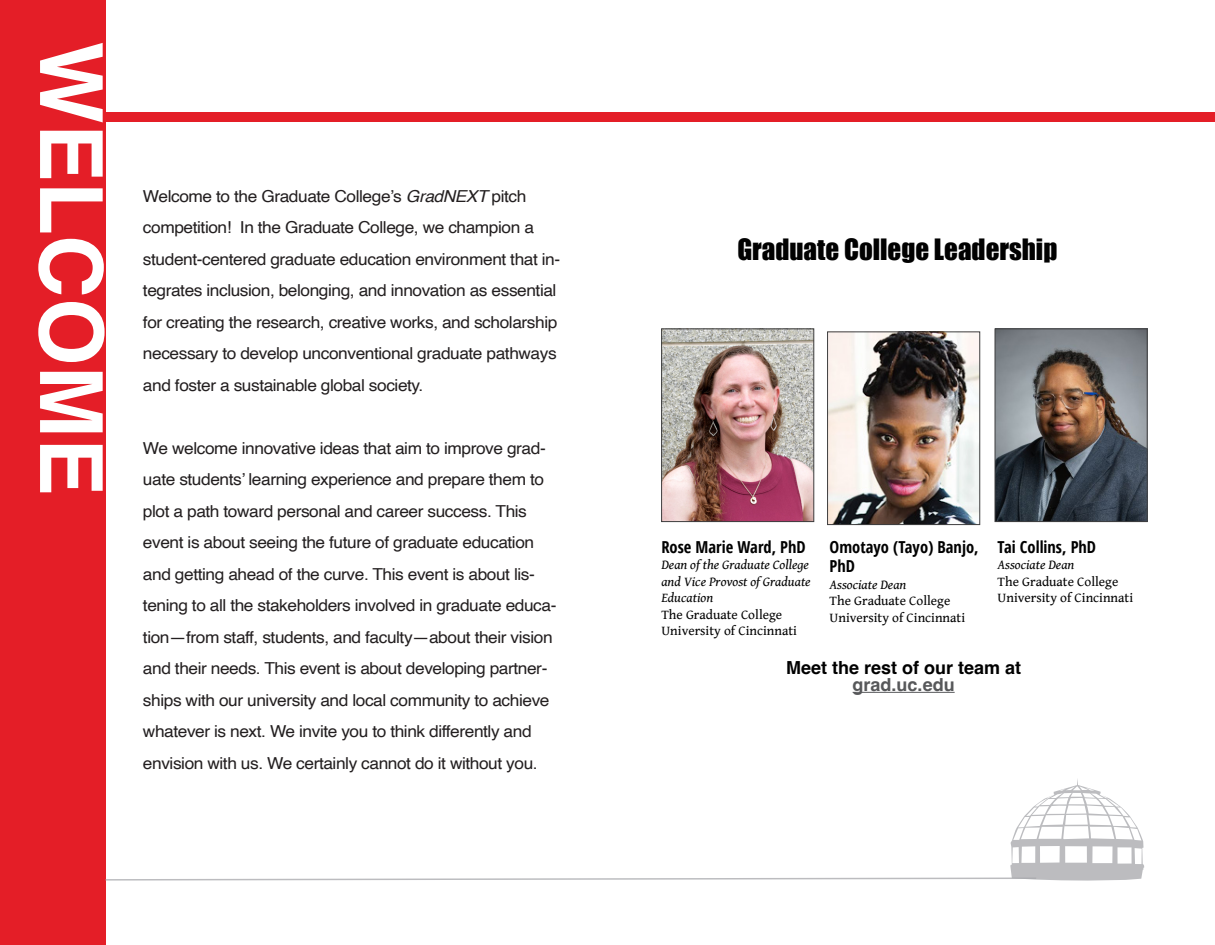
<style>
.page{position:relative;width:1215px;height:945px;background:#fff}
.page>*{position:absolute;margin:0;border:0;box-sizing:border-box;transform-origin:0 0}
.page_headers{font:700 87px "Helvetica";color:#fff}
.h3_schedule{font:27px "Impact";color:#010101}
.h3_schedule-2{font:700 18px "Helvetica";color:#000}
.h3_schedule-3{font:700 18px "Helvetica";color:#57585a}
.body{font:16.5px/31.5px "Helvetica";letter-spacing:-.025em;color:#231f20;scale:1.05 1}
.h3_schedule-4{font:700 16.5px/19.8px "Open Sans Condensed";color:#010101}
.body_8pts{font:13.5px "Gentium Book Basic";color:#010101}
.body_8pts-2{font:italic 13.5px/16.5px "Gentium Book Basic";color:#010101}
.s1{font-style:italic}
</style>
<div class="page">
<div style="left:0;top:0;width:105px;height:945px;background:#e41e27"></div>
<div style="left:100px;top:113px;width:1115px;height:9px;background:#e41e27"></div>
<img style="left:663px;top:331px;width:149px;height:189px">
<div style="left:661px;top:329px;width:153px;height:193px;border:1px solid #3e3e3f"></div>
<img style="left:829px;top:334px;width:149px;height:189px">
<div style="left:827px;top:332px;width:153px;height:193px;border:1px solid #3e3e3f"></div>
<img style="left:997px;top:331px;width:148px;height:189px">
<div style="left:995px;top:329px;width:152px;height:193px;border:1px solid #3e3e3f"></div>
<hr style="left:853px;top:692px;width:102px;height:1px;background:#57585a">
<svg style="left:105px;top:778px;width:1039px;height:103px"></svg>
<p class="page_headers" style="left:124px;top:42px;width:456px;rotate:90deg">WELCOME</p>
<p class="body" style="left:143px;top:181px;width:399px">Welcome to the Graduate College’s <span class="s1">GradNEXT</span> pitch competition! In the Graduate College, we champion a student-centered graduate education environment that in&shy;tegrates inclusion, belonging, and innovation as essential for creating the research, creative works, and scholarship necessary to develop unconventional graduate pathways and foster a sustainable global society.</p>
<p class="body" style="left:143px;top:433px;width:395px">We welcome innovative ideas that aim to improve grad&shy;uate students’ learning experience and prepare them to plot a path toward personal and career success. This event is about seeing the future of graduate education and getting ahead of the curve. This event is about lis&shy;tening to all the stakeholders involved in graduate educa&shy;tion—from staff, students, and faculty—about their vision and their needs. This event is about developing partner&shy;ships with our university and local community to achieve whatever is next. We invite you to think differently and envision with us. We certainly cannot do it without you.</p>
<p class="h3_schedule" style="left:737px;top:229px;width:322px">Graduate College Leadership</p>
<p class="h3_schedule-4" style="left:661px;top:536px;width:146px">Rose Marie Ward, PhD</p>
<p class="body_8pts-2" style="left:661px;top:556px;width:151px">Dean of the Graduate College and Vice Provost of Graduate<br>Education</p>
<p class="body_8pts" style="left:661px;top:604px;width:122px">The Graduate College</p>
<p class="body_8pts" style="left:661px;top:621px;width:137px">University of Cincinnati</p>
<p class="h3_schedule-4" style="left:830px;top:536px;width:151px">Omotayo (Tayo) Banjo,<br>PhD</p>
<p class="body_8pts-2" style="left:830px;top:576px;width:78px">Associate Dean</p>
<p class="body_8pts" style="left:830px;top:591px;width:122px">The Graduate College</p>
<p class="body_8pts" style="left:830px;top:608px;width:137px">University of Cincinnati</p>
<p class="h3_schedule-4" style="left:998px;top:536px;width:100px">Tai Collins, PhD</p>
<p class="body_8pts-2" style="left:998px;top:556px;width:78px">Associate Dean</p>
<p class="body_8pts" style="left:998px;top:571px;width:122px">The Graduate College</p>
<p class="body_8pts" style="left:998px;top:588px;width:137px">University of Cincinnati</p>
<p class="h3_schedule-2" style="left:786px;top:657px;width:237px">Meet the rest of our team at</p>
<p class="h3_schedule-3" style="left:853px;top:674px;width:104px">grad.uc.edu</p>
</div>
